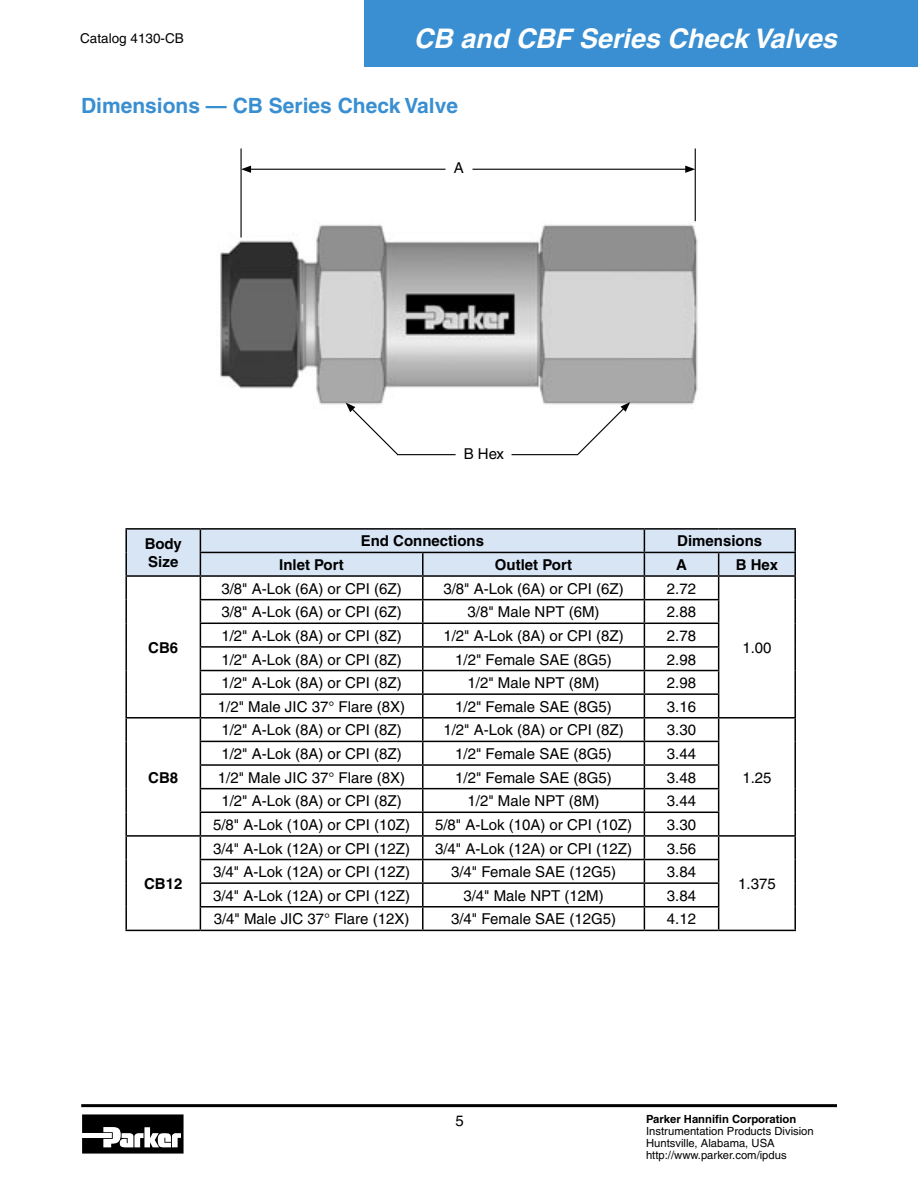
<style>
.page{position:relative;width:918px;height:1188px;background:#fff}
.page>*{position:absolute;margin:0;border:0;box-sizing:border-box;transform-origin:0 0}
.t1{font:italic 700 27px "Helvetica";color:#fff}
.t2{font:700 21px "Helvetica";color:#398fd1}
.t3{font:15px "Helvetica";color:#000}
.t4{font:700 15px/18px "Helvetica";color:#000}
.t5{font:13.5px "Helvetica";color:#000}
.t6{font:11.25px/12px "Helvetica";color:#000}
.t7{font:700 11.25px "Helvetica";color:#000}
</style>
<div class="page">
<svg style="left:82px;top:1114px;width:102px;height:40px"></svg>
<hr style="left:81px;top:1104px;width:756px;height:3px;background:#000">
<div style="left:364px;top:0;width:554px;height:68px;background:#398fd1"></div>
<img style="left:220px;top:220px;width:478px;height:185px">
<hr style="left:125px;top:528px;width:75px;height:2px;background:#000">
<hr style="left:125px;top:530px;width:2px;height:22px;background:#000">
<hr style="left:200px;top:528px;width:223px;height:2px;background:#000">
<hr style="left:423px;top:528px;width:221px;height:2px;background:#000">
<hr style="left:644px;top:528px;width:75px;height:2px;background:#000">
<hr style="left:719px;top:528px;width:77px;height:2px;background:#000">
<hr style="left:794px;top:530px;width:2px;height:22px;background:#000">
<hr style="left:125px;top:552px;width:2px;height:23px;background:#000">
<hr style="left:719px;top:552px;width:77px;height:1px;background:#000">
<hr style="left:794px;top:553px;width:2px;height:22px;background:#000">
<hr style="left:125px;top:575px;width:75px;height:2px;background:#000">
<hr style="left:125px;top:577px;width:2px;height:23px;background:#000">
<hr style="left:719px;top:575px;width:77px;height:2px;background:#000">
<hr style="left:794px;top:577px;width:2px;height:23px;background:#000">
<hr style="left:125px;top:600px;width:2px;height:23px;background:#000">
<hr style="left:794px;top:600px;width:2px;height:23px;background:#000">
<hr style="left:125px;top:623px;width:2px;height:24px;background:#000">
<hr style="left:794px;top:623px;width:2px;height:24px;background:#000">
<hr style="left:125px;top:647px;width:2px;height:24px;background:#000">
<hr style="left:794px;top:647px;width:2px;height:24px;background:#000">
<hr style="left:125px;top:671px;width:2px;height:23px;background:#000">
<hr style="left:794px;top:671px;width:2px;height:23px;background:#000">
<hr style="left:125px;top:694px;width:2px;height:23px;background:#000">
<hr style="left:794px;top:694px;width:2px;height:23px;background:#000">
<hr style="left:125px;top:717px;width:75px;height:2px;background:#000">
<hr style="left:125px;top:719px;width:2px;height:22px;background:#000">
<hr style="left:719px;top:717px;width:77px;height:2px;background:#000">
<hr style="left:794px;top:719px;width:2px;height:22px;background:#000">
<hr style="left:125px;top:741px;width:2px;height:24px;background:#000">
<hr style="left:794px;top:741px;width:2px;height:24px;background:#000">
<hr style="left:125px;top:765px;width:2px;height:24px;background:#000">
<hr style="left:794px;top:765px;width:2px;height:24px;background:#000">
<hr style="left:125px;top:789px;width:2px;height:23px;background:#000">
<hr style="left:794px;top:789px;width:2px;height:23px;background:#000">
<hr style="left:125px;top:812px;width:2px;height:23px;background:#000">
<hr style="left:794px;top:812px;width:2px;height:23px;background:#000">
<hr style="left:125px;top:835px;width:75px;height:2px;background:#000">
<hr style="left:125px;top:837px;width:2px;height:23px;background:#000">
<hr style="left:719px;top:835px;width:77px;height:2px;background:#000">
<hr style="left:794px;top:837px;width:2px;height:23px;background:#000">
<hr style="left:125px;top:860px;width:2px;height:23px;background:#000">
<hr style="left:794px;top:860px;width:2px;height:23px;background:#000">
<hr style="left:125px;top:883px;width:2px;height:24px;background:#000">
<hr style="left:794px;top:883px;width:2px;height:24px;background:#000">
<hr style="left:125px;top:907px;width:2px;height:23px;background:#000">
<svg style="left:126px;top:529px;width:669px;height:401px"></svg>
<hr style="left:794px;top:907px;width:2px;height:23px;background:#000">
<hr style="left:125px;top:930px;width:75px;height:1px;background:#000">
<hr style="left:200px;top:930px;width:223px;height:1px;background:#000">
<hr style="left:423px;top:930px;width:221px;height:1px;background:#000">
<hr style="left:644px;top:930px;width:75px;height:1px;background:#000">
<hr style="left:719px;top:930px;width:77px;height:1px;background:#000">
<hr style="left:695px;top:148px;width:1px;height:73px;background:#000">
<hr style="left:241px;top:148px;width:1px;height:89px;background:#000">
<hr style="left:472px;top:169px;width:216px;height:1px;background:#000">
<svg style="left:685px;top:166px;width:10px;height:7px"></svg>
<hr style="left:249px;top:169px;width:197px;height:1px;background:#000">
<svg style="left:241px;top:166px;width:10px;height:7px"></svg>
<svg style="left:346px;top:403px;width:53px;height:53px"></svg>
<svg style="left:576px;top:402px;width:54px;height:54px"></svg>
<hr style="left:397px;top:454px;width:59px;height:1px;background:#000">
<hr style="left:512px;top:454px;width:66px;height:1px;background:#000">
<p class="t5" style="left:80px;top:30px;width:105px">Catalog 4130-CB</p>
<h1 class="t1" style="left:414px;top:22px;width:425px">CB and CBF Series Check Valves</h1>
<h2 class="t2" style="left:81px;top:93px;width:379px">Dimensions — CB Series Check Valve</h2>
<p class="t3" style="left:454px;top:159px;width:12px">A</p>
<p class="t3" style="left:464px;top:445px;width:42px">B Hex</p>
<p class="t4" style="left:145px;top:535px;width:39px">Body<br>Size</p>
<p class="t4" style="left:361px;top:532px;width:125px">End Connections</p>
<p class="t4" style="left:677px;top:532px;width:87px">Dimensions</p>
<p class="t4" style="left:279px;top:556px;width:66px">Inlet Port</p>
<p class="t4" style="left:495px;top:556px;width:79px">Outlet Port</p>
<p class="t4" style="left:676px;top:556px;width:12px">A</p>
<p class="t4" style="left:736px;top:556px;width:44px">B Hex</p>
<p class="t3" style="left:221px;top:580px;width:182px">3/8" A-Lok (6A) or CPI (6Z)</p>
<p class="t3" style="left:443px;top:580px;width:182px">3/8" A-Lok (6A) or CPI (6Z)</p>
<p class="t3" style="left:667px;top:580px;width:31px">2.72</p>
<p class="t4" style="left:148px;top:638px;width:31px">CB6</p>
<p class="t3" style="left:221px;top:603px;width:182px">3/8" A-Lok (6A) or CPI (6Z)</p>
<p class="t3" style="left:468px;top:603px;width:134px">3/8" Male NPT (6M)</p>
<p class="t3" style="left:667px;top:603px;width:31px">2.88</p>
<p class="t3" style="left:221px;top:627px;width:182px">1/2" A-Lok (8A) or CPI (8Z)</p>
<p class="t3" style="left:443px;top:627px;width:182px">1/2" A-Lok (8A) or CPI (8Z)</p>
<p class="t3" style="left:667px;top:627px;width:31px">2.78</p>
<p class="t3" style="left:221px;top:651px;width:182px">1/2" A-Lok (8A) or CPI (8Z)</p>
<p class="t3" style="left:455px;top:651px;width:158px">1/2" Female SAE (8G5)</p>
<p class="t3" style="left:667px;top:651px;width:31px">2.98</p>
<p class="t3" style="left:221px;top:674px;width:182px">1/2" A-Lok (8A) or CPI (8Z)</p>
<p class="t3" style="left:468px;top:674px;width:134px">1/2" Male NPT (8M)</p>
<p class="t3" style="left:667px;top:674px;width:31px">2.98</p>
<p class="t3" style="left:218px;top:698px;width:189px">1/2" Male JIC 37° Flare (8X)</p>
<p class="t3" style="left:455px;top:698px;width:158px">1/2" Female SAE (8G5)</p>
<p class="t3" style="left:667px;top:698px;width:31px">3.16</p>
<p class="t3" style="left:742px;top:639px;width:31px">1.00</p>
<p class="t3" style="left:221px;top:721px;width:182px">1/2" A-Lok (8A) or CPI (8Z)</p>
<p class="t3" style="left:443px;top:721px;width:182px">1/2" A-Lok (8A) or CPI (8Z)</p>
<p class="t3" style="left:667px;top:721px;width:31px">3.30</p>
<p class="t4" style="left:148px;top:768px;width:31px">CB8</p>
<p class="t3" style="left:221px;top:745px;width:182px">1/2" A-Lok (8A) or CPI (8Z)</p>
<p class="t3" style="left:455px;top:745px;width:158px">1/2" Female SAE (8G5)</p>
<p class="t3" style="left:667px;top:745px;width:31px">3.44</p>
<p class="t3" style="left:218px;top:769px;width:189px">1/2" Male JIC 37° Flare (8X)</p>
<p class="t3" style="left:455px;top:769px;width:158px">1/2" Female SAE (8G5)</p>
<p class="t3" style="left:667px;top:769px;width:31px">3.48</p>
<p class="t3" style="left:221px;top:792px;width:182px">1/2" A-Lok (8A) or CPI (8Z)</p>
<p class="t3" style="left:468px;top:792px;width:134px">1/2" Male NPT (8M)</p>
<p class="t3" style="left:667px;top:792px;width:31px">3.44</p>
<p class="t3" style="left:213px;top:816px;width:199px">5/8" A-Lok (10A) or CPI (10Z)</p>
<p class="t3" style="left:435px;top:816px;width:199px">5/8" A-Lok (10A) or CPI (10Z)</p>
<p class="t3" style="left:667px;top:816px;width:31px">3.30</p>
<p class="t3" style="left:742px;top:769px;width:31px">1.25</p>
<p class="t3" style="left:213px;top:840px;width:199px">3/4" A-Lok (12A) or CPI (12Z)</p>
<p class="t3" style="left:435px;top:840px;width:199px">3/4" A-Lok (12A) or CPI (12Z)</p>
<p class="t3" style="left:667px;top:840px;width:31px">3.56</p>
<p class="t4" style="left:144px;top:874px;width:40px">CB12</p>
<p class="t3" style="left:213px;top:863px;width:199px">3/4" A-Lok (12A) or CPI (12Z)</p>
<p class="t3" style="left:451px;top:863px;width:166px">3/4" Female SAE (12G5)</p>
<p class="t3" style="left:667px;top:863px;width:31px">3.84</p>
<p class="t3" style="left:213px;top:887px;width:199px">3/4" A-Lok (12A) or CPI (12Z)</p>
<p class="t3" style="left:463px;top:887px;width:142px">3/4" Male NPT (12M)</p>
<p class="t3" style="left:667px;top:887px;width:31px">3.84</p>
<p class="t3" style="left:214px;top:910px;width:197px">3/4" Male JIC 37° Flare (12X)</p>
<p class="t3" style="left:451px;top:910px;width:166px">3/4" Female SAE (12G5)</p>
<p class="t3" style="left:667px;top:910px;width:31px">4.12</p>
<p class="t3" style="left:738px;top:875px;width:39px">1.375</p>
<p class="t3" style="left:456px;top:1113px;width:10px">5</p>
<p class="t7" style="left:646px;top:1112px;width:152px">Parker Hannifin Corporation</p>
<p class="t6" style="left:646px;top:1125px;width:169px">Instrumentation Products Division<br>Huntsville, Alabama, USA http://www.parker.com/ipdus</p>
</div>
